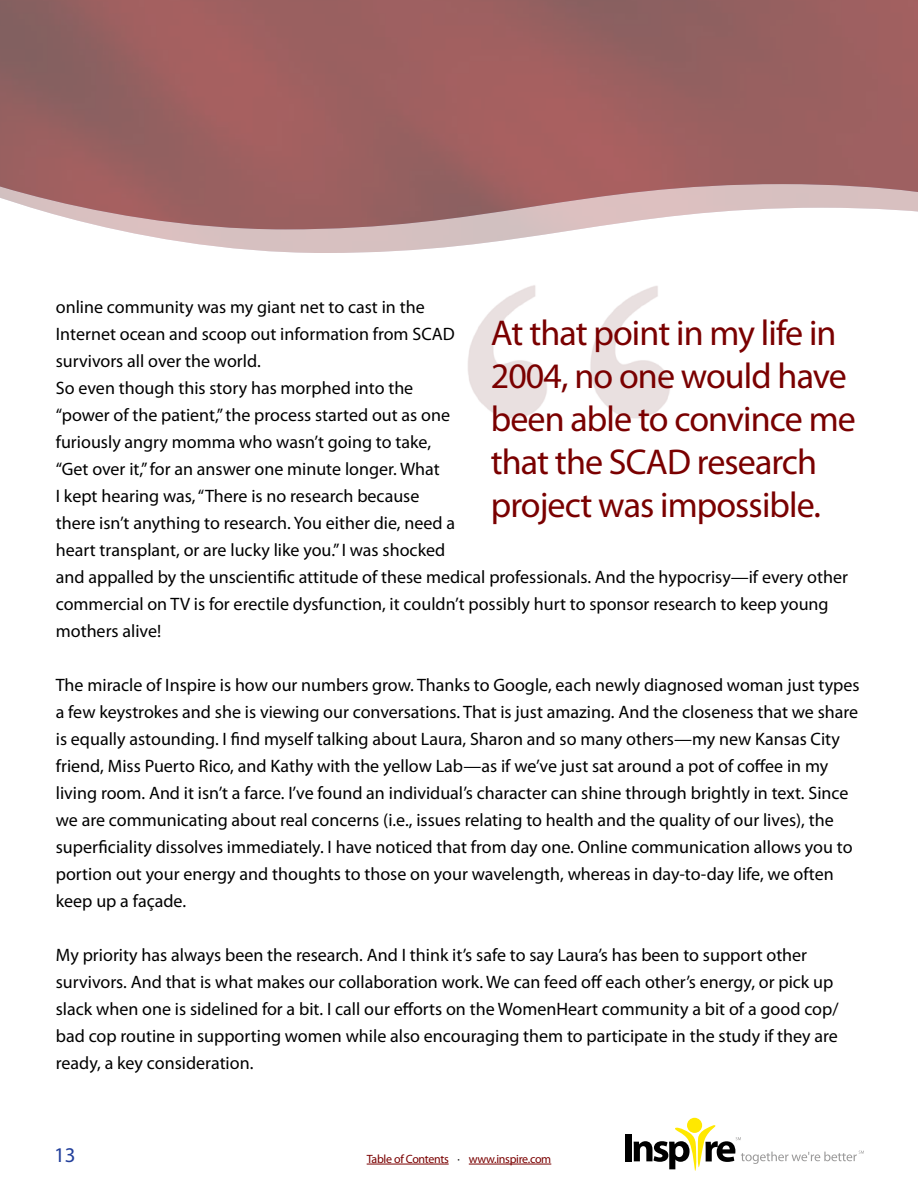
<style>
.page{position:relative;width:918px;height:1188px;background:#fff}
.page>*{position:absolute;margin:0;border:0;box-sizing:border-box;transform-origin:0 0}
.t1{font:36px/43.2px "Myriad Pro";letter-spacing:-.025em;color:#7a0000}
.t2{font:21px "Myriad Pro";color:#223f9b}
.t3{font:18px/27px "Myriad Pro";color:#000}
.t4{font:12px "Myriad Pro";letter-spacing:-.025em;color:#7a0000}
.s1{color:#000}
</style>
<div class="page">
<img style="left:128px;top:232px;width:432px;height:21px">
<img style="left:0;top:0;width:918px;height:232px">
<div style="left:625px;top:1134px;width:6px;height:27px;background:#000"></div>
<div style="left:687px;top:1118px;width:15px;height:15px;background:#ffe800;border-radius:50%"></div>
<svg style="left:634px;top:1124px;width:230px;height:47px"></svg>
<hr style="left:367px;top:1164px;width:82px;height:1px;background:#7a0000">
<hr style="left:469px;top:1164px;width:82px;height:1px;background:#7a0000">
<img style="left:468px;top:285px;width:202px;height:134px">
<p class="t3" style="left:56px;top:294px;width:794px">online community was my giant net to cast in the<br>Internet ocean and scoop out information from SCAD<br>survivors all over the world.<br>So even though this story has morphed into the<br>“power of the patient,” the process started out as one<br>furiously angry momma who wasn’t going to take,<br>“Get over it,” for an answer one minute longer. What<br>I kept hearing was, “There is no research because<br>there isn’t anything to research. You either die, need a<br>heart transplant, or are lucky like you.” I was shocked<br>and appalled by the unscientific attitude of these medical professionals. And the hypocrisy—if every other commercial on TV is for erectile dysfunction, it couldn’t possibly hurt to sponsor research to keep young mothers alive!</p>
<h1 class="t1" style="left:491px;top:310px;width:367px">At that point in my life in<br>2004, no one would have been able to convince me that the SCAD research project was impossible.</h1>
<p class="t3" style="left:56px;top:672px;width:805px">The miracle of Inspire is how our numbers grow. Thanks to Google, each newly diagnosed woman just types a few keystrokes and she is viewing our conversations. That is just amazing. And the closeness that we share is equally astounding. I find myself talking about Laura, Sharon and so many others—my new Kansas City friend, Miss Puerto Rico, and Kathy with the yellow Lab—as if we’ve just sat around a pot of coffee in my living room. And it isn’t a farce. I’ve found an individual’s character can shine through brightly in text. Since we are communicating about real concerns (i.e., issues relating to health and the quality of our lives), the superficiality dissolves immediately. I have noticed that from day one. Online communication allows you to portion out your energy and thoughts to those on your wavelength, whereas in day-to-day life, we often keep up a façade.</p>
<p class="t3" style="left:56px;top:942px;width:784px">My priority has always been the research. And I think it’s safe to say Laura’s has been to support other survivors. And that is what makes our collaboration work. We can feed off each other’s energy, or pick up slack when one is sidelined for a bit. I call our efforts on the WomenHeart community a bit of a good cop/ bad cop routine in supporting women while also encouraging them to participate in the study if they are ready, a key consideration.</p>
<p class="t2" style="left:54px;top:1142px;width:23px">13</p>
<p class="t4" style="left:367px;top:1151px;width:186px">Table of Contents <span class="s1">·</span> www.inspire.com</p>
</div>
